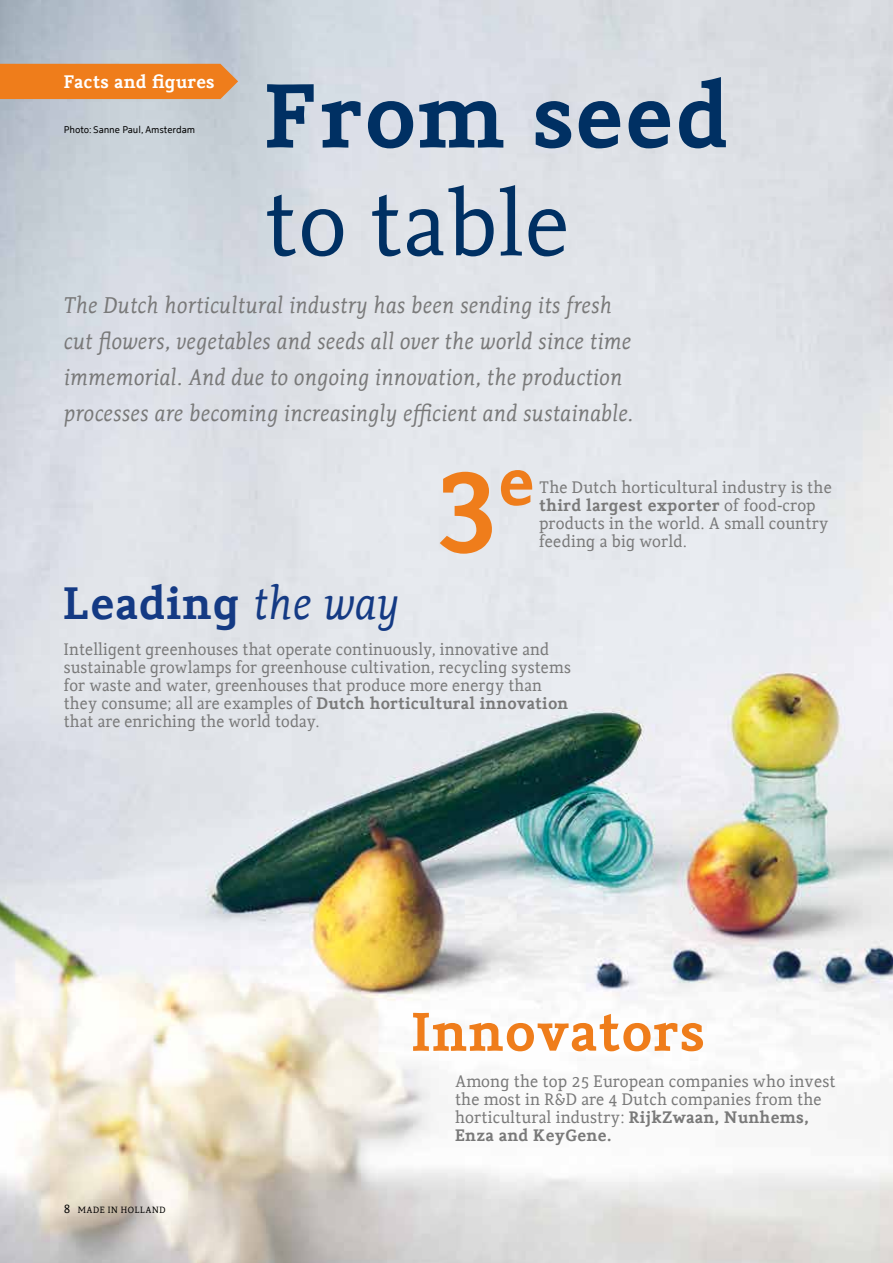
<style>
.page{position:relative;width:893px;height:1263px;background:#fff}
.page>*{position:absolute;margin:0;border:0;box-sizing:border-box;transform-origin:0 0}
.t1{font:700 117px "Holland Serif";color:#ef7d1b}
.t2{font:700 90px "Holland Serif";color:#003063}
.t3{font:90px "Holland Serif";color:#003063}
.t4{font:700 54px "Holland Serif";color:#ef7d1b}
.t5{font:700 45px "Holland Serif";color:#143a84}
.t6{font:italic 22.5px/36px "Holland Serif";color:#797979}
.t7{font:700 18px "Holland Serif";color:#fff}
.t8{font:16.5px/18px "Holland Serif";color:#797979}
.t9{font:9.75px "Holland Sans";letter-spacing:-.01em;color:#000}
.t10{font:9px "Holland Serif";letter-spacing:.04em;color:#000}
.s1{font-weight:400;font-style:italic}
.s2{font-weight:700}
.s3{font-size:12px}
</style>
<div class="page">
<img style="left:0;top:0;width:893px;height:1263px">
<div style="left:0;top:64px;width:238px;height:35px;background:#ef7d1b"></div>
<p class="t7" style="left:64px;top:66px;width:153px">Facts and figures</p>
<p class="t9" style="left:64px;top:122px;width:133px">Photo: Sanne Paul, Amsterdam</p>
<h2 class="t2" style="left:264px;top:42px;width:467px">From seed</h2>
<h2 class="t3" style="left:264px;top:155px;width:307px">to table</h2>
<p class="t6" style="left:64px;top:285px;width:571px">The Dutch horticultural industry has been sending its fresh cut flowers, vegetables and seeds all over the world since time immemorial. And due to ongoing innovation, the production processes are becoming increasingly efficient and sustainable.</p>
<h3 class="t5" style="left:63px;top:566px;width:338px">Leading <span class="s1">the way</span></h3>
<h1 class="t1" style="left:434px;top:407px;width:103px">3<sup>e</sup></h1>
<p class="t8" style="left:539px;top:476px;width:294px">The Dutch horticultural industry is the <span class="s2">third largest exporter</span> of food-crop products in the world. A small country feeding a big world.</p>
<p class="t8" style="left:64px;top:638px;width:509px">Intelligent greenhouses that operate continuously, innovative and sustainable growlamps for greenhouse cultivation, recycling systems for waste and water, greenhouses that produce more energy than they consume; all are examples of <span class="s2">Dutch horticultural innovation </span>that are enriching the world today.</p>
<p class="t10" style="left:64px;top:1202px;width:103px"><span class="s3">8</span> MADE IN HOLLAND</p>
<h3 class="t4" style="left:411px;top:987px;width:296px">Innovators</h3>
<p class="t8" style="left:455px;top:1070px;width:382px">Among the top 25 European companies who invest the most in R&amp;D are 4 Dutch companies from the horticultural industry: <span class="s2">RijkZwaan, Nunhems, Enza and KeyGene.</span></p>
</div>
